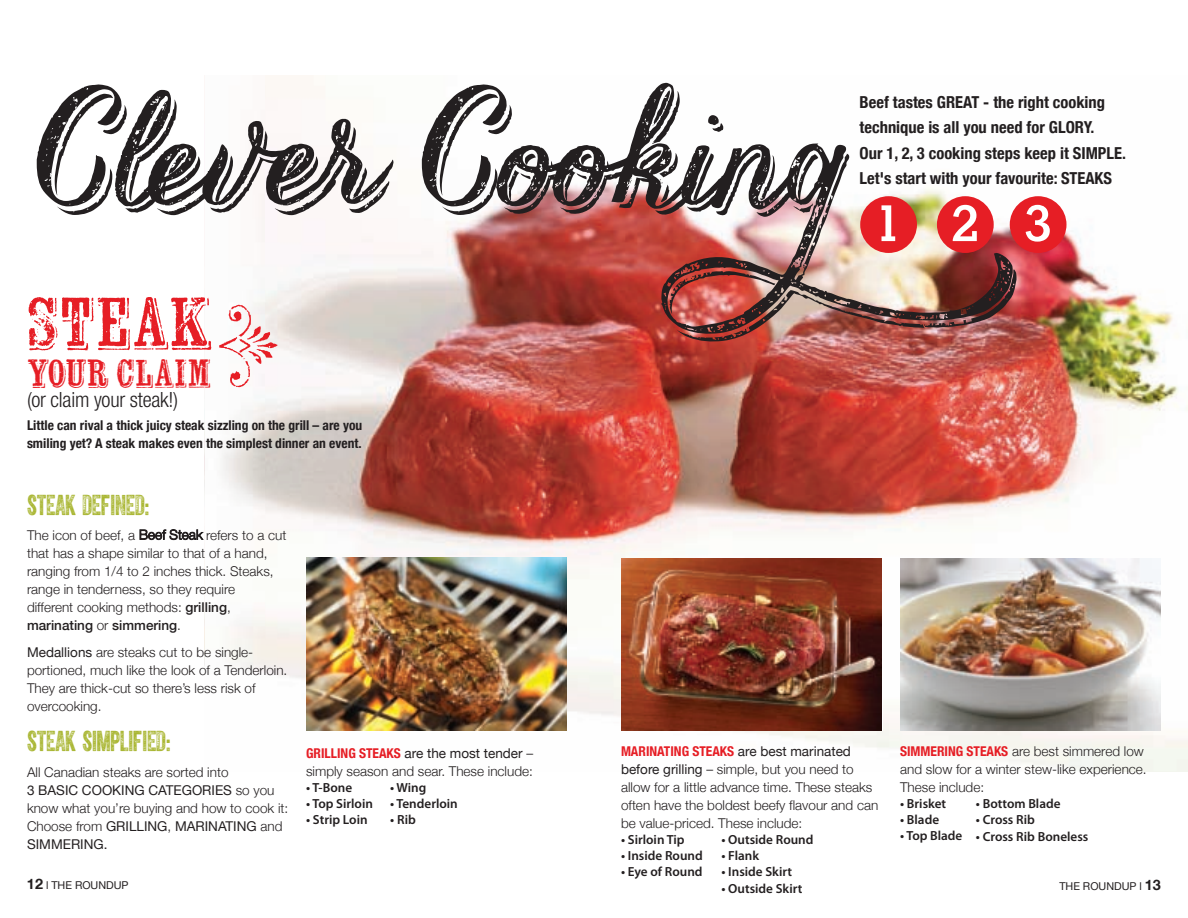
<style>
.page{position:relative;width:1188px;height:918px;background:#fff}
.page>*{position:absolute;margin:0;border:0;box-sizing:border-box;transform-origin:0 0}
.t1{font:165px "Kaileythe Beautiful";color:#231f20}
.t2{font:72px "Wausau";letter-spacing:-.01em;color:#e61e25}
.t3{font:700 54.15px "Stymie EF";color:#fff}
.t4{font:39px "Wausau";letter-spacing:-.025em;color:#e61e25}
.t5{font:27px "Cpl Kirkwood";letter-spacing:-.01em;color:#a9b632}
.t6{font:300 condensed 21px "Helvetica Neue LT Std";letter-spacing:-.01em;color:#231f20}
.t7{font:700 condensed 16.5px/25.5px "Helvetica Neue";color:#231f20}
.t8{font:300 13.5px/18px "Helvetica Neue";color:#231f20}
.t9{font:700 condensed 13.5px/18px "Helvetica Neue";color:#231f20}
.t10{font:500 13.5px "Helvetica Neue LT";color:#231f20}
.t11{font:600 13.2px "Myriad Pro";color:#231f20}
.t12{font:10.8px "Helvetica Neue";color:#231f20}
.s1{font-family:"Helvetica Neue LT";font-weight:500}
.s2{font-family:"Helvetica Neue";font-weight:300}
.s3{font-weight:400}
.s4{font-weight:700;font-stretch:condensed;color:#e61e25}
.s5{font-family:"Helvetica Neue LT";font-weight:700;font-size:14.4px}
</style>
<div class="page">
<img style="left:264px;top:75px;width:924px;height:697px">
<img style="left:306px;top:557px;width:261px;height:174px">
<img style="left:900px;top:558px;width:261px;height:173px">
<img style="left:621px;top:558px;width:260px;height:173px">
<div style="left:860px;top:196px;width:57px;height:57px;background:#e61e25;border-radius:50%"></div>
<div style="left:937px;top:196px;width:57px;height:57px;background:#e61e25;border-radius:50%"></div>
<div style="left:1010px;top:196px;width:57px;height:57px;background:#e61e25;border-radius:50%"></div>
<svg style="left:227px;top:305px;width:51px;height:82px"></svg>
<h1 class="t1" style="left:27px;top:53px;width:1109px">Clever Cooking</h1>
<p class="t7" style="left:860px;top:89px;width:268px">Beef tastes GREaT - the right cooking technique is all you need for GLORY.<br>Our 1, 2, 3 cooking steps keep it SIMPLE.<br>Let's start with your favourite: STEaKS</p>
<h3 class="t3" style="left:874px;top:205px;width:179px">123</h3>
<h2 class="t2" style="left:27px;top:301px;width:189px">STeAk</h2>
<h3 class="t4" style="left:27px;top:361px;width:186px">YOUR ClAIm</h3>
<h3 class="t6" style="left:27px;top:392px;width:153px">(or claim your steak!)</h3>
<p class="t9" style="left:27px;top:416px;width:337px">Little can rival a thick juicy steak sizzling on the grill – are you smiling yet? a steak makes even the simplest dinner an event.</p>
<h3 class="t5" style="left:27px;top:494px;width:123px">STEAK DEFINED:</h3>
<p class="t8" style="left:27px;top:526px;width:261px">The icon of beef, a Beef Steak refers to a cut that has a shape similar to that of a hand, ranging from 1/4 to 2 inches thick. Steaks, range in tenderness, so they require<br>different cooking methods: <span class="s1">grilling</span>,</p>
<p class="t10" style="left:27px;top:620px;width:156px">marinating <span class="s2">or</span> simmering<span class="s2">.</span></p>
<p class="t8" style="left:27px;top:643px;width:262px"><span class="s3">Medallions</span> are steaks cut to be single&shy;portioned, much like the look of a Tenderloin.<br>They are thick-cut so there’s less risk of overcooking.</p>
<h3 class="t5" style="left:27px;top:731px;width:145px">STEAK SIMPLIFIED:</h3>
<p class="t8" style="left:621px;top:742px;width:259px"><span class="s4">MaRINaTING STEaKS</span> <span class="s3">are best marinated before grilling</span> – simple, but you need to allow for a little advance time. These steaks often have the boldest beefy flavour and can be value-priced. These include:</p>
<p class="t11" style="left:621px;top:835px;width:65px">• Sirloin Tip</p>
<p class="t11" style="left:621px;top:851px;width:83px">• Inside Round</p>
<p class="t11" style="left:621px;top:866px;width:83px">• Eye of Round</p>
<p class="t8" style="left:900px;top:742px;width:248px"><span class="s4">SIMMERING STEaKS</span> are best simmered low and slow for a winter stew-like experience.<br>These include:</p>
<p class="t11" style="left:900px;top:799px;width:48px">• Brisket</p>
<p class="t11" style="left:900px;top:815px;width:41px">• Blade</p>
<p class="t11" style="left:900px;top:830px;width:64px">• Top Blade</p>
<p class="t8" style="left:306px;top:744px;width:229px"><span class="s4">GRILLING STEaKS</span> <span class="s3">are the most tender</span> – simply season and sear. These include:</p>
<p class="t11" style="left:306px;top:783px;width:48px">• T-Bone</p>
<p class="t11" style="left:306px;top:798px;width:68px">• Top Sirloin</p>
<p class="t11" style="left:306px;top:814px;width:63px">• Strip Loin</p>
<p class="t8" style="left:27px;top:762px;width:263px">All Canadian steaks are sorted into<br><span class="s3">3 BASIC COOKING CATEGORIES</span> so you know what you’re buying and how to cook it:<br>Choose from <span class="s3">GRILLING</span>, <span class="s3">MARINATING</span> and<br><span class="s3">SIMMERING.</span></p>
<p class="t11" style="left:390px;top:783px;width:38px">• Wing</p>
<p class="t11" style="left:390px;top:799px;width:69px">• Tenderloin</p>
<p class="t11" style="left:390px;top:815px;width:27px">• Rib</p>
<p class="t11" style="left:976px;top:799px;width:86px">• Bottom Blade</p>
<p class="t11" style="left:976px;top:815px;width:61px">• Cross Rib</p>
<p class="t11" style="left:976px;top:831px;width:114px">• Cross Rib Boneless</p>
<p class="t11" style="left:721px;top:835px;width:94px">• Outside Round</p>
<p class="t11" style="left:721px;top:850px;width:39px">• Flank</p>
<p class="t11" style="left:721px;top:867px;width:72px">• Inside Skirt</p>
<p class="t11" style="left:721px;top:883px;width:83px">• Outside Skirt</p>
<p class="t12" style="left:27px;top:879px;width:103px"><span class="s5">12</span> l THE ROUNDUP</p>
<p class="t12" style="left:1059px;top:880px;width:103px">THE ROUNDUP l <span class="s5">13</span></p>
</div>
